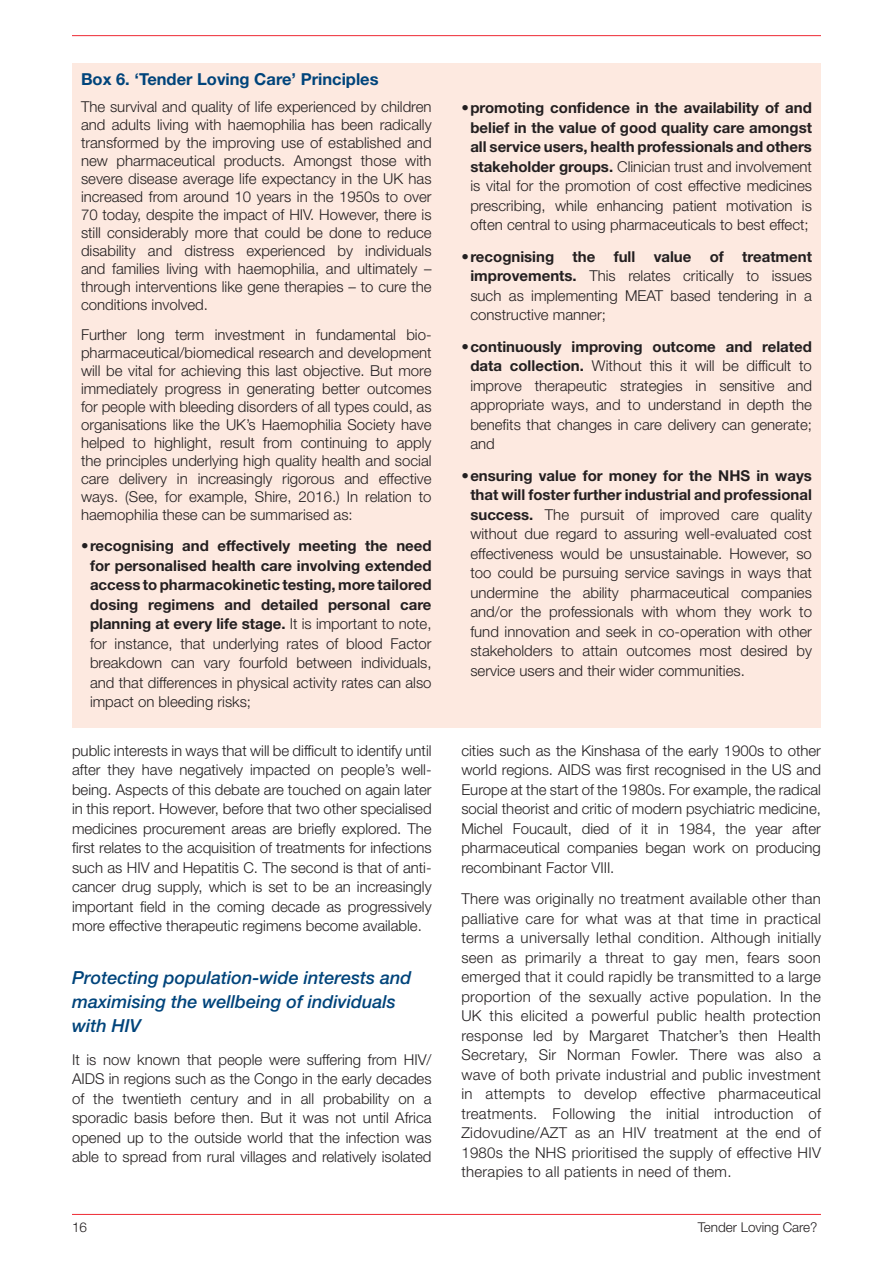
<style>
.page{position:relative;width:893px;height:1263px;background:#fff}
.page>*{position:absolute;margin:0;border:0;box-sizing:border-box;transform-origin:0 0}
.b{font:italic 500 18px/24px "Helvetica Neue LT Std";color:#00447b}
.box_header{font:700 16.5px "Helvetica Neue LT Std";color:#00447b}
.text{font:300 15px/19.5px "Helvetica Neue LT Std";color:#231f20;text-align:justify}
.box_text{font:300 15px/18px "Helvetica Neue LT Std";color:#231f20;text-align:justify}
.t1{font:700 15px/19.5px "Helvetica Neue LT Std";color:#231f20;text-align:justify}
.t2{font:300 13.5px "Helvetica Neue LT Std";color:#231f20}
.s1{font-weight:300}
.s2{font-weight:700}
</style>
<div class="page">
<hr style="left:72px;top:1214px;width:749px;height:1px;background:#ee2a33">
<hr style="left:72px;top:35px;width:749px;height:1px;background:#ee2a33">
<div style="left:72px;top:64px;width:749px;height:664px;background:#fde9e0"></div>
<p class="box_header" style="left:81px;top:68px;width:299px">Box 6. ‘Tender Loving Care’ Principles</p>
<p class="box_text" style="left:81px;top:97px;width:352px">The survival and quality of life experienced by children and adults living with haemophilia has been radically transformed by the improving use of established and new pharmaceutical products. Amongst those with severe disease average life expectancy in the UK has increased from around 10 years in the 1950s to over 70 today, despite the impact of HIV. However, there is still considerably more that could be done to reduce disability and distress experienced by individuals and families living with haemophilia, and ultimately – through interventions like gene therapies – to cure the conditions involved.</p>
<p class="box_text" style="left:81px;top:325px;width:352px">Further long term investment in fundamental bio&shy;pharmaceutical/biomedical research and development will be vital for achieving this last objective. But more immediately progress in generating better outcomes for people with bleeding disorders of all types could, as organisations like the UK’s Haemophilia Society have helped to highlight, result from continuing to apply the principles underlying high quality health and social care delivery in increasingly rigorous and effective ways. (See, for example, Shire, 2016.) In relation to haemophilia these can be summarised as:</p>
<p class="t1" style="left:90px;top:536px;width:343px;text-indent:-9px"><span class="s1">•</span> recognising and effectively meeting the need for personalised health care involving extended access to pharmacokinetic testing, more tailored dosing regimens and detailed personal care planning at every life stage. <span class="s1">It is important to note, for instance, that underlying rates of blood Factor breakdown can vary fourfold between individuals, and that differences in physical activity rates can also impact on bleeding risks;</span></p>
<p class="text" style="left:72px;top:740px;width:361px">public interests in ways that will be difficult to identify until after they have negatively impacted on people’s well&shy;being. Aspects of this debate are touched on again later in this report. However, before that two other specialised medicines procurement areas are briefly explored. The first relates to the acquisition of treatments for infections such as HIV and Hepatitis C. The second is that of anti&shy;cancer drug supply, which is set to be an increasingly important field in the coming decade as progressively more effective therapeutic regimens become available.</p>
<p class="b" style="left:72px;top:965px;width:341px">Protecting population-wide interests and maximising the wellbeing of individuals with HIV</p>
<p class="text" style="left:72px;top:1049px;width:361px">It is now known that people were suffering from HIV/ AIDS in regions such as the Congo in the early decades of the twentieth century and in all probability on a sporadic basis before then. But it was not until Africa opened up to the outside world that the infection was able to spread from rural villages and relatively isolated</p>
<p class="text" style="left:470px;top:98px;width:343px;text-indent:-9px">• <span class="s2">promoting confidence in the availability of and belief in the value of good quality care amongst all service users, health professionals and others stakeholder groups.</span> Clinician trust and involvement is vital for the promotion of cost effective medicines prescribing, while enhancing patient motivation is often central to using pharmaceuticals to best effect;</p>
<p class="text" style="left:470px;top:246px;width:343px;text-indent:-9px">• <span class="s2">recognising the full value of treatment improvements.</span> This relates critically to issues such as implementing MEAT based tendering in a constructive manner;</p>
<p class="text" style="left:470px;top:336px;width:343px;text-indent:-9px">• <span class="s2">continuously improving outcome and related data collection.</span> Without this it will be difficult to improve therapeutic strategies in sensitive and appropriate ways, and to understand in depth the benefits that changes in care delivery can generate; and</p>
<p class="text" style="left:470px;top:465px;width:343px;text-indent:-9px">• <span class="s2">ensuring value for money for the NHS in ways that will foster further industrial and professional success.</span> The pursuit of improved care quality without due regard to assuring well-evaluated cost effectiveness would be unsustainable. However, so too could be pursuing service savings in ways that undermine the ability pharmaceutical companies and/or the professionals with whom they work to fund innovation and seek in co-operation with other stakeholders to attain outcomes most desired by service users and their wider communities.</p>
<p class="text" style="left:461px;top:740px;width:361px">cities such as the Kinshasa of the early 1900s to other world regions. AIDS was first recognised in the US and Europe at the start of the 1980s. For example, the radical social theorist and critic of modern psychiatric medicine, Michel Foucault, died of it in 1984, the year after pharmaceutical companies began work on producing recombinant Factor VIII.</p>
<p class="text" style="left:461px;top:889px;width:361px">There was originally no treatment available other than palliative care for what was at that time in practical terms a universally lethal condition. Although initially seen as primarily a threat to gay men, fears soon emerged that it could rapidly be transmitted to a large proportion of the sexually active population. In the UK this elicited a powerful public health protection response led by Margaret Thatcher’s then Health Secretary, Sir Norman Fowler. There was also a wave of both private industrial and public investment in attempts to develop effective pharmaceutical treatments. Following the initial introduction of Zidovudine/AZT as an HIV treatment at the end of 1980s the NHS prioritised the supply of effective HIV therapies to all patients in need of them.</p>
<p class="t2" style="left:72px;top:1219px;width:17px">16</p>
<p class="t2" style="left:698px;top:1219px;width:121px">Tender Loving Care?</p>
</div>
